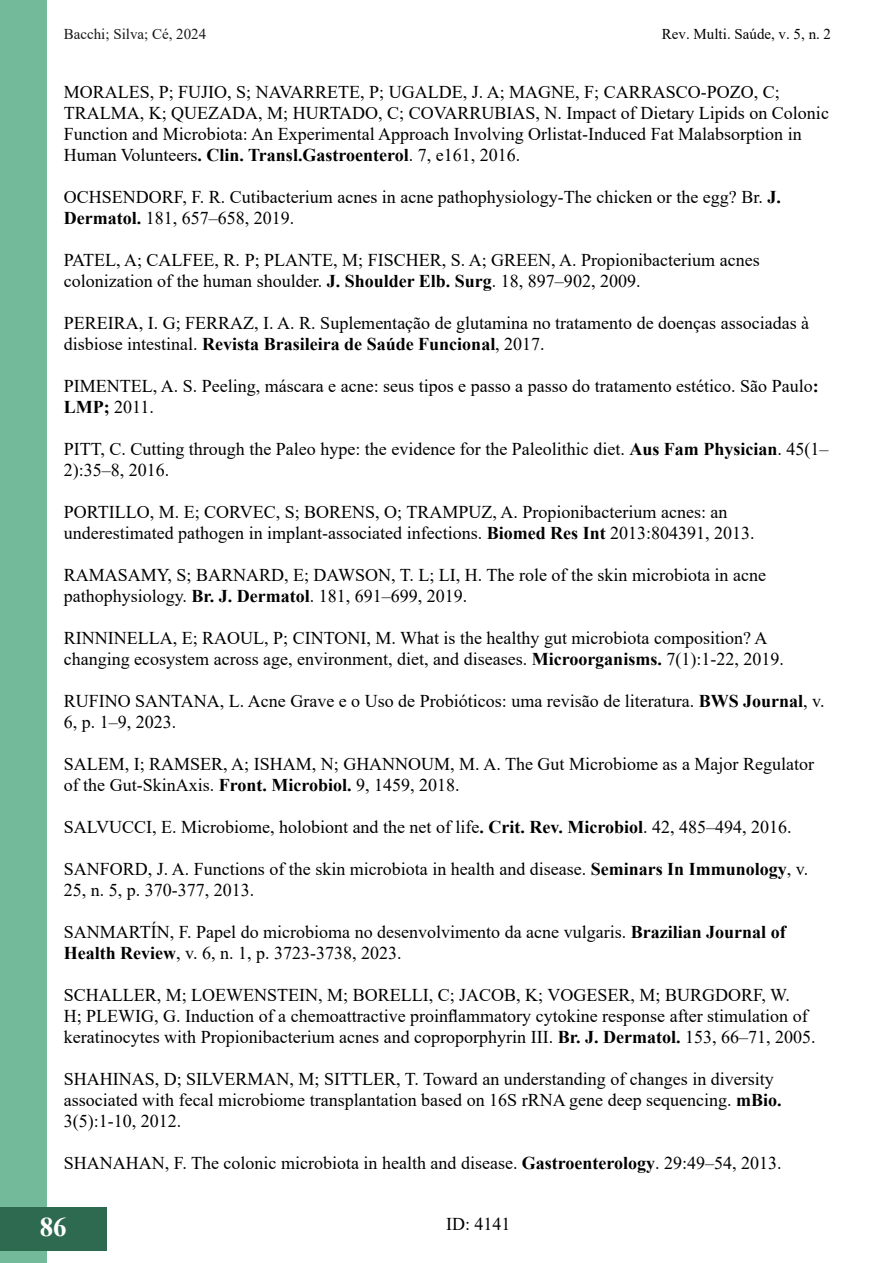
<style>
.page{position:relative;width:893px;height:1263px;background:#fff}
.page>*{position:absolute;margin:0;border:0;box-sizing:border-box;transform-origin:0 0}
.t1{font:700 27px "Times New Roman";color:#fff}
.t2{font:18px/21px "Times New Roman";color:#000}
.t3{font:15px "Times New Roman";color:#000}
.t4{font:15px "Times New Roman";color:#181717}
.s1{font-weight:700}
</style>
<div class="page">
<div style="left:0;top:0;width:47px;height:1262px;background:#73ba9b"></div>
<div style="left:0;top:1207px;width:106px;height:43px;background:#2d6a4f"></div>
<p class="t4" style="left:64px;top:24px;width:144px">Bacchi; Silva; Cé, 2024</p>
<p class="t3" style="left:662px;top:24px;width:171px">Rev. Multi. Saúde, v. 5, n. 2</p>
<p class="t2" style="left:64px;top:80px;width:767px">MORALES, P; FUJIO, S; NAVARRETE, P; UGALDE, J. A; MAGNE, F; CARRASCO-POZO, C; TRALMA, K; QUEZADA, M; HURTADO, C; COVARRUBIAS, N. Impact of Dietary Lipids on Colonic Function and Microbiota: An Experimental Approach Involving Orlistat-Induced Fat Malabsorption in Human Volunteers<span class="s1">. Clin. Transl.Gastroenterol</span>. 7, e161, 2016.</p>
<p class="t2" style="left:64px;top:185px;width:718px">OCHSENDORF, F. R. Cutibacterium acnes in acne pathophysiology-The chicken or the egg? Br. <span class="s1">J.<br>Dermatol.</span> 181, 657–658, 2019.</p>
<p class="t2" style="left:64px;top:248px;width:697px">PATEL, A; CALFEE, R. P; PLANTE, M; FISCHER, S. A; GREEN, A. Propionibacterium acnes colonization of the human shoulder. <span class="s1">J. Shoulder Elb. Surg</span>. 18, 897–902, 2009.</p>
<p class="t2" style="left:64px;top:311px;width:747px">PEREIRA, I. G; FERRAZ, I. A. R. Suplementação de glutamina no tratamento de doenças associadas à disbiose intestinal. <span class="s1">Revista Brasileira de Saúde Funcional</span>, 2017.</p>
<p class="t2" style="left:64px;top:374px;width:756px">PIMENTEL, A. S. Peeling, máscara e acne: seus tipos e passo a passo do tratamento estético. São Paulo<span class="s1">:<br>LMP;</span> 2011.</p>
<p class="t2" style="left:64px;top:437px;width:766px">PITT, C. Cutting through the Paleo hype: the evidence for the Paleolithic diet. <span class="s1">Aus Fam Physician</span>. 45(1–<br>2):35–8, 2016.</p>
<p class="t2" style="left:64px;top:500px;width:692px">PORTILLO, M. E; CORVEC, S; BORENS, O; TRAMPUZ, A. Propionibacterium acnes: an underestimated pathogen in implant-associated infections. <span class="s1">Biomed Res Int</span> 2013:804391, 2013.</p>
<p class="t2" style="left:64px;top:563px;width:704px">RAMASAMY, S; BARNARD, E; DAWSON, T. L; LI, H. The role of the skin microbiota in acne pathophysiology. <span class="s1">Br. J. Dermatol</span>. 181, 691–699, 2019.</p>
<p class="t2" style="left:64px;top:626px;width:721px">RINNINELLA, E; RAOUL, P; CINTONI, M. What is the healthy gut microbiota composition? A changing ecosystem across age, environment, diet, and diseases. <span class="s1">Microorganisms.</span> 7(1):1-22, 2019.</p>
<p class="t2" style="left:64px;top:689px;width:762px">RUFINO SANTANA, L. Acne Grave e o Uso de Probióticos: uma revisão de literatura. <span class="s1">BWS Journal</span>, v.<br>6, p. 1–9, 2023.</p>
<p class="t2" style="left:64px;top:752px;width:752px">SALEM, I; RAMSER, A; ISHAM, N; GHANNOUM, M. A. The Gut Microbiome as a Major Regulator of the Gut-SkinAxis. <span class="s1">Front. Microbiol.</span> 9, 1459, 2018.</p>
<p class="t2" style="left:64px;top:815px;width:729px">SALVUCCI, E. Microbiome, holobiont and the net of life<span class="s1">. Crit. Rev. Microbiol</span>. 42, 485–494, 2016.</p>
<p class="t2" style="left:64px;top:857px;width:746px">SANFORD, J. A. Functions of the skin microbiota in health and disease. <span class="s1">Seminars In Immunology</span>, v.<br>25, n. 5, p. 370-377, 2013.</p>
<p class="t2" style="left:64px;top:920px;width:723px">SANMARTÍN, F. Papel do microbioma no desenvolvimento da acne vulgaris. <span class="s1">Brazilian Journal of<br>Health Review</span>, v. 6, n. 1, p. 3723-3738, 2023.</p>
<p class="t2" style="left:64px;top:983px;width:753px">SCHALLER, M; LOEWENSTEIN, M; BORELLI, C; JACOB, K; VOGESER, M; BURGDORF, W.<br>H; PLEWIG, G. Induction of a chemoattractive proinflammatory cytokine response after stimulation of keratinocytes with Propionibacterium acnes and coproporphyrin III. <span class="s1">Br. J. Dermatol.</span> 153, 66–71, 2005.</p>
<p class="t2" style="left:64px;top:1067px;width:719px">SHAHINAS, D; SILVERMAN, M; SITTLER, T. Toward an understanding of changes in diversity associated with fecal microbiome transplantation based on 16S rRNA gene deep sequencing. <span class="s1">mBio.<br></span>3(5):1-10, 2012.</p>
<p class="t2" style="left:64px;top:1151px;width:719px">SHANAHAN, F. The colonic microbiota in health and disease. <span class="s1">Gastroenterology</span>. 29:49–54, 2013.</p>
<h1 class="t1" style="left:40px;top:1207px;width:28px">86</h1>
<p class="t2" style="left:446px;top:1213px;width:66px">ID: 4141</p>
</div>
